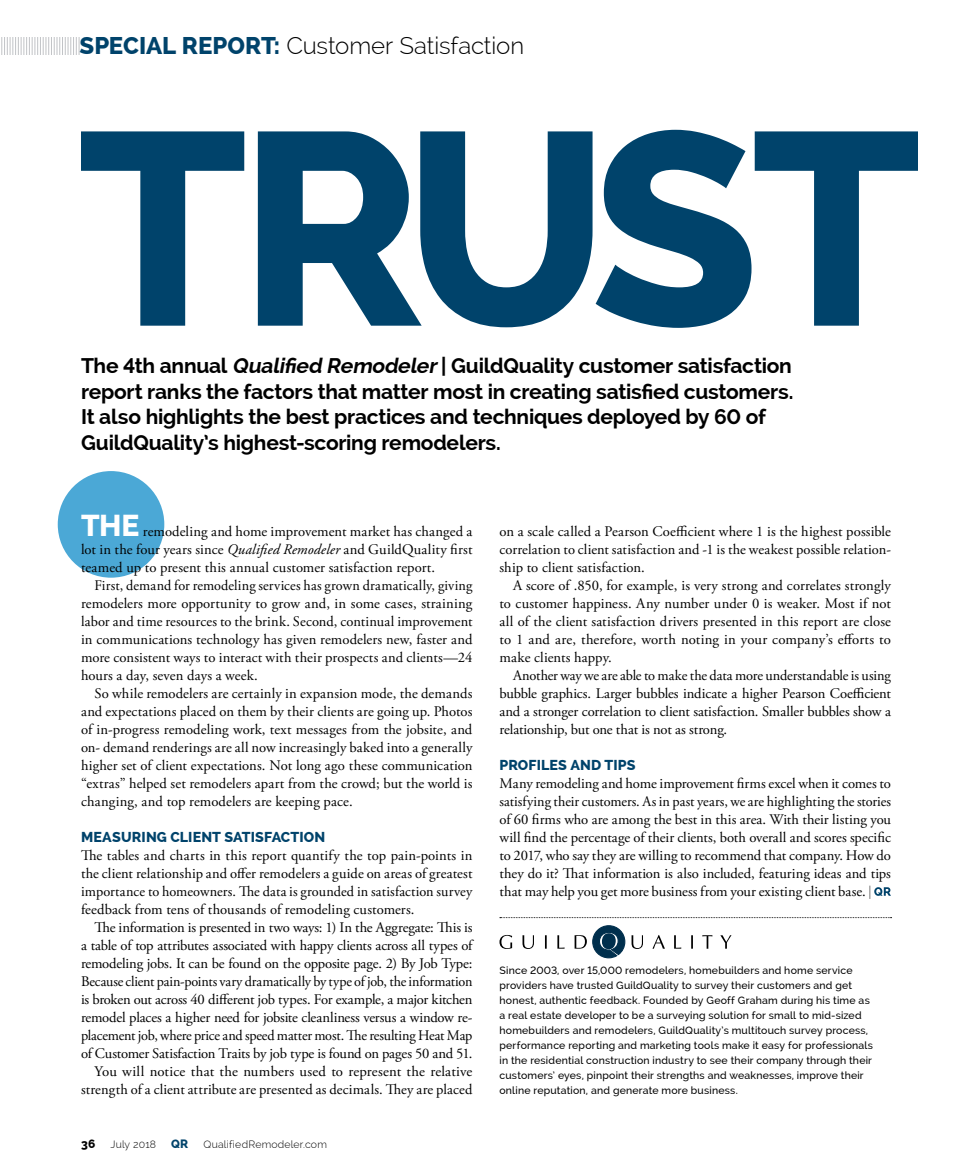
<style>
.page{position:relative;width:972px;height:1175px;background:#fff}
.page>*{position:absolute;margin:0;border:0;box-sizing:border-box;transform-origin:0 0}
.t1{font:300 24px "Raleway";letter-spacing:-.005em;color:#000}
.t2{font:700 21px/25.5px "Raleway";letter-spacing:-.015em;color:#000}
.t3{font:14.7px/18px "Adobe Garamond Pro";color:#000;text-align:justify}
.t4{font:14.55px/18px "Adobe Garamond Pro";color:#000;text-align:right}
.t5{font:800 14.25px "Raleway";letter-spacing:.01em;color:#00436b}
.t6{font:800 12px "Raleway";color:#000}
.t7{font:800 12px "Raleway";color:#00436b}
.t8{font:500 10.5px/15px "Raleway";letter-spacing:.02em;color:#000}
.t9{font:300 10.5px "Raleway";letter-spacing:.015em;color:#000}
.s1{font-weight:800;color:#00436b}
.s2{font-style:italic}
.s3{font-family:"Raleway";font-weight:800;font-size:30px;color:#fff}
.s4{font-family:"Raleway";font-weight:200}
</style>
<div class="page">
<div style="left:58px;top:471px;width:106px;height:106px;background:#4ba8d6;border-radius:50%"></div>
<svg style="left:81px;top:131px;width:163px;height:195px"></svg>
<svg style="left:258px;top:130px;width:660px;height:198px"></svg>
<svg style="left:874px;top:887px;width:17px;height:8px"></svg>
<svg style="left:499px;top:935px;width:13px;height:14px"></svg>
<svg style="left:523px;top:935px;width:11px;height:14px"></svg>
<svg style="left:545px;top:935px;width:2px;height:13px"></svg>
<svg style="left:557px;top:935px;width:8px;height:13px"></svg>
<svg style="left:632px;top:935px;width:11px;height:14px"></svg>
<svg style="left:652px;top:935px;width:13px;height:13px"></svg>
<svg style="left:674px;top:935px;width:7px;height:13px"></svg>
<svg style="left:691px;top:935px;width:2px;height:13px"></svg>
<svg style="left:702px;top:935px;width:10px;height:13px"></svg>
<svg style="left:720px;top:935px;width:12px;height:13px"></svg>
<svg style="left:575px;top:925px;width:51px;height:33px"></svg>
<svg style="left:500px;top:917px;width:392px;height:1px"></svg>
<svg style="left:1px;top:37px;width:79px;height:17px"></svg>
<p class="t1" style="left:80px;top:31px;width:446px"><span class="s1">SPECIAL REPORT:</span> Customer Satisfaction</p>
<p class="t2" style="left:81px;top:355px;width:714px">The 4th annual <span class="s2">Qualified Remodeler</span> | GuildQuality customer satisfaction report ranks the factors that matter most in creating satisfied customers.<br>It also highlights the best practices and techniques deployed by 60 of GuildQuality’s highest-scoring remodelers.</p>
<p class="t3" style="left:81px;top:523px;width:393px"><span class="s3">THE</span> remodeling and home improvement market has changed a lot in the four years since <span class="s2">Qualified Remodeler</span> and GuildQuality first teamed up to present this annual customer satisfaction report.</p>
<p class="t4" style="left:95px;top:577px;width:380px">First, demand for remodeling services has grown dramatically, giving</p>
<p class="t3" style="left:81px;top:595px;width:393px">remodelers more opportunity to grow and, in some cases, straining</p>
<p class="t4" style="left:81px;top:613px;width:393px">labor and time resources to the brink. Second, continual improvement</p>
<p class="t3" style="left:81px;top:631px;width:393px">in communications technology has given remodelers new, faster and</p>
<p class="t3" style="left:81px;top:649px;width:393px">more consistent ways to interact with their prospects and clients—24</p>
<p class="t3" style="left:81px;top:667px;width:178px">hours a day, seven days a week.</p>
<p class="t3" style="left:95px;top:685px;width:380px">So while remodelers are certainly in expansion mode, the demands</p>
<p class="t3" style="left:81px;top:703px;width:393px">and expectations placed on them by their clients are going up. Photos</p>
<p class="t3" style="left:81px;top:721px;width:393px">of in-progress remodeling work, text messages from the jobsite, and</p>
<p class="t3" style="left:81px;top:739px;width:393px">on- demand renderings are all now increasingly baked into a generally</p>
<p class="t3" style="left:81px;top:757px;width:393px">higher set of client expectations. Not long ago these communication</p>
<p class="t3" style="left:81px;top:775px;width:393px">“extras” helped set remodelers apart from the crowd; but the world is</p>
<p class="t3" style="left:81px;top:793px;width:273px">changing, and top remodelers are keeping pace.</p>
<p class="t5" style="left:81px;top:828px;width:246px">MEASURING CLIENT SATISFACTION</p>
<p class="t3" style="left:81px;top:847px;width:393px">The tables and charts in this report quantify the top pain-points in</p>
<p class="t4" style="left:81px;top:865px;width:393px">the client relationship and offer remodelers a guide on areas of greatest</p>
<p class="t3" style="left:81px;top:883px;width:393px">importance to homeowners. The data is grounded in satisfaction survey</p>
<p class="t3" style="left:81px;top:901px;width:335px">feedback from tens of thousands of remodeling customers.</p>
<p class="t3" style="left:95px;top:919px;width:380px">The information is presented in two ways: 1) In the Aggregate: This is</p>
<p class="t3" style="left:81px;top:937px;width:393px">a table of top attributes associated with happy clients across all types of</p>
<p class="t3" style="left:81px;top:955px;width:393px">remodeling jobs. It can be found on the opposite page. 2) By Job Type:</p>
<p class="t4" style="left:81px;top:973px;width:393px">Because client pain-points vary dramatically by type of job, the information</p>
<p class="t3" style="left:81px;top:991px;width:393px">is broken out across 40 different job types. For example, a major kitchen remodel places a higher need for jobsite cleanliness versus a window re-</p>
<p class="t4" style="left:81px;top:1027px;width:393px">placement job, where price and speed matter most. The resulting Heat Map</p>
<p class="t3" style="left:81px;top:1045px;width:393px;text-align:right">of Customer Satisfaction Traits by job type is found on pages 50 and 51.<br>You will notice that the numbers used to represent the relative strength of a client attribute are presented as decimals. They are placed</p>
<p class="t6" style="left:81px;top:1136px;width:16px">36</p>
<p class="t9" style="left:110px;top:1138px;width:47px">July 2018</p>
<p class="t7" style="left:171px;top:1136px;width:19px">QR</p>
<p class="t9" style="left:203px;top:1138px;width:125px">QualifiedRemodeler.com</p>
<p class="t3" style="left:500px;top:523px;width:393px">on a scale called a Pearson Coefficient where 1 is the highest possible</p>
<p class="t3" style="left:500px;top:541px;width:393px">correlation to client satisfaction and -1 is the weakest possible relation-</p>
<p class="t3" style="left:500px;top:559px;width:147px">ship to client satisfaction.</p>
<p class="t3" style="left:513px;top:577px;width:379px">A score of .850, for example, is very strong and correlates strongly</p>
<p class="t3" style="left:500px;top:595px;width:393px">to customer happiness. Any number under 0 is weaker. Most if not</p>
<p class="t3" style="left:500px;top:613px;width:393px">all of the client satisfaction drivers presented in this report are close</p>
<p class="t3" style="left:500px;top:631px;width:393px">to 1 and are, therefore, worth noting in your company’s efforts to</p>
<p class="t3" style="left:500px;top:649px;width:114px">make clients happy.</p>
<p class="t4" style="left:500px;top:667px;width:393px">Another way we are able to make the data more understandable is using bubble graphics. Larger bubbles indicate a higher Pearson Coefficient</p>
<p class="t3" style="left:500px;top:703px;width:393px">and a stronger correlation to client satisfaction. Smaller bubbles show a relationship, but one that is not as strong.</p>
<p class="t5" style="left:500px;top:756px;width:138px">PROFILES AND TIPS</p>
<p class="t3" style="left:500px;top:775px;width:393px">Many remodeling and home improvement firms excel when it comes to</p>
<p class="t4" style="left:500px;top:793px;width:393px">satisfying their customers. As in past years, we are highlighting the stories</p>
<p class="t3" style="left:500px;top:811px;width:393px">of 60 firms who are among the best in this area. With their listing you will find the percentage of their clients, both overall and scores specific to 2017, who say they are willing to recommend that company. How do they do it? That information is also included, featuring ideas and tips that may help you get more business from your existing client base. <span class="s4">|</span></p>
<p class="t8" style="left:500px;top:963px;width:375px">Since 2003, over 15,000 remodelers, homebuilders and home service providers have trusted GuildQuality to survey their customers and get honest, authentic feedback. Founded by Geoff Graham during his time as a real estate developer to be a surveying solution for small to mid-sized homebuilders and remodelers, GuildQuality’s multitouch survey process, performance reporting and marketing tools make it easy for professionals in the residential construction industry to see their company through their customers’ eyes, pinpoint their strengths and weaknesses, improve their online reputation, and generate more business.</p>
</div>
